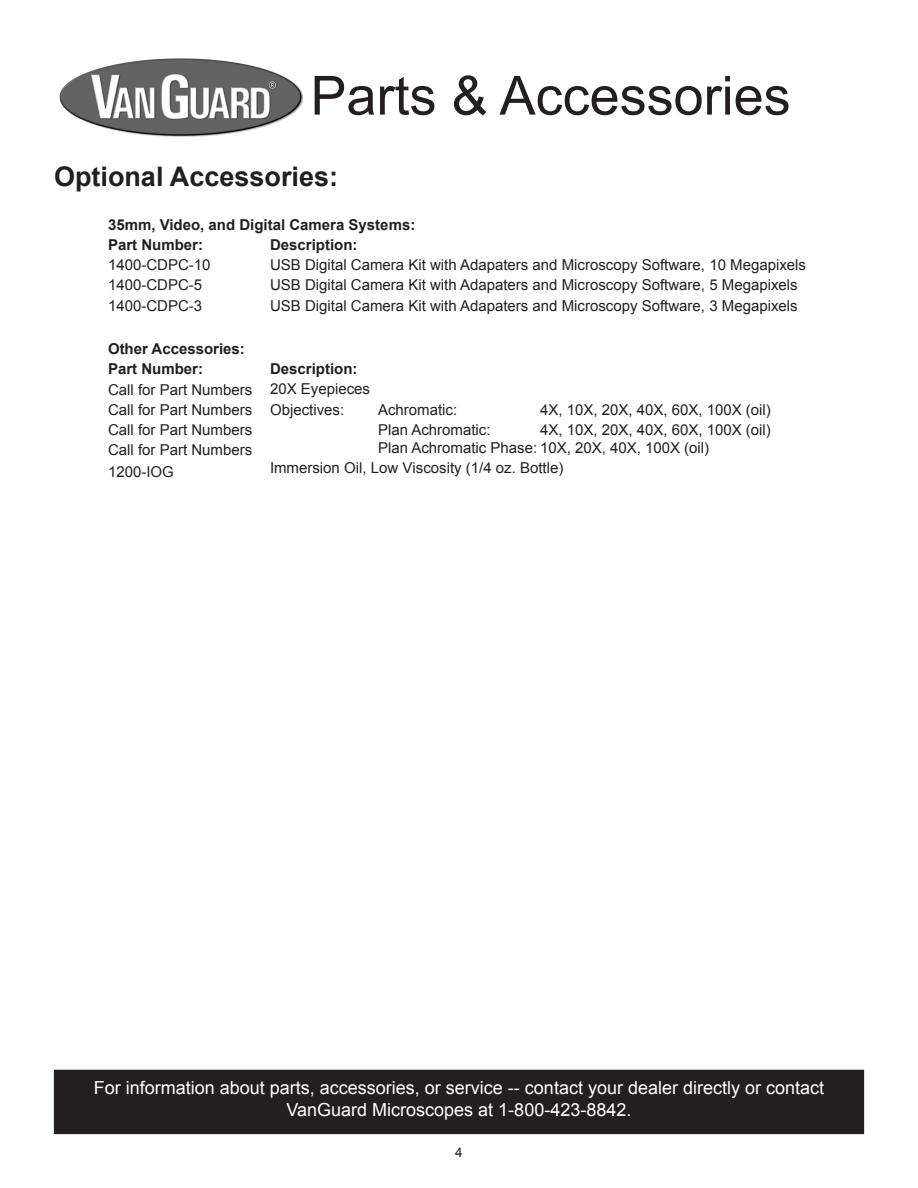
<style>
.page{position:relative;width:918px;height:1188px;background:#fff}
.page>*{position:absolute;margin:0;border:0;box-sizing:border-box;transform-origin:0 0}
.Page_Headline{font:54px "Arial";color:#231f20}
.Headline{font:700 27px "Arial";color:#231f20}
.t1{font:18px/21.6px "Arial";color:#fff;text-align:center}
.Body_Text_List{font:15px/20.2px "Arial";color:#231f20}
.Body_Text_List-2{font:700 15px "Arial";color:#231f20}
.t2{font:13.5px "Arial";color:#231f20}
</style>
<div class="page">
<div style="left:54px;top:1070px;width:810px;height:64px;background:#231f20"></div>
<img style="left:59px;top:58px;width:245px;height:79px">
<p class="Page_Headline" style="left:310px;top:60px;width:482px">Parts &amp; Accessories</p>
<p class="Headline" style="left:54px;top:158px;width:286px">Optional Accessories:</p>
<p class="Body_Text_List-2" style="left:108px;top:215px;width:309px">35mm, Video, and Digital Camera Systems:</p>
<p class="Body_Text_List-2" style="left:108px;top:235px;width:97px">Part Number:</p>
<p class="Body_Text_List-2" style="left:270px;top:235px;width:89px">Description:</p>
<p class="Body_Text_List" style="left:108px;top:255px;width:104px">1400-CDPC-10</p>
<p class="Body_Text_List" style="left:270px;top:255px;width:538px">USB Digital Camera Kit with Adapaters and Microscopy Software, 10 Megapixels</p>
<p class="Body_Text_List" style="left:108px;top:275px;width:96px">1400-CDPC-5</p>
<p class="Body_Text_List" style="left:270px;top:275px;width:529px">USB Digital Camera Kit with Adapaters and Microscopy Software, 5 Megapixels</p>
<p class="Body_Text_List" style="left:108px;top:295px;width:96px">1400-CDPC-3</p>
<p class="Body_Text_List" style="left:270px;top:295px;width:529px">USB Digital Camera Kit with Adapaters and Microscopy Software, 3 Megapixels</p>
<p class="Body_Text_List-2" style="left:108px;top:339px;width:138px">Other Accessories:</p>
<p class="Body_Text_List-2" style="left:108px;top:359px;width:97px">Part Number:</p>
<p class="Body_Text_List-2" style="left:270px;top:359px;width:89px">Description:</p>
<p class="Body_Text_List" style="left:108px;top:379px;width:146px">Call for Part Numbers</p>
<p class="Body_Text_List" style="left:108px;top:399px;width:146px">Call for Part Numbers</p>
<p class="Body_Text_List" style="left:108px;top:420px;width:146px">Call for Part Numbers</p>
<p class="Body_Text_List" style="left:270px;top:379px;width:102px">20X Eyepieces</p>
<p class="Body_Text_List" style="left:270px;top:399px;width:76px">Objectives:</p>
<p class="Body_Text_List" style="left:378px;top:399px;width:81px">Achromatic:</p>
<p class="Body_Text_List" style="left:540px;top:399px;width:232px">4X, 10X, 20X, 40X, 60X, 100X (oil)</p>
<p class="Body_Text_List" style="left:378px;top:420px;width:114px">Plan Achromatic:</p>
<p class="Body_Text_List" style="left:540px;top:420px;width:232px">4X, 10X, 20X, 40X, 60X, 100X (oil)</p>
<p class="Body_Text_List" style="left:108px;top:440px;width:146px">Call for Part Numbers</p>
<p class="Body_Text_List" style="left:108px;top:462px;width:67px">1200-IOG</p>
<p class="Body_Text_List" style="left:270px;top:438px;width:441px;text-indent:108px">Plan Achromatic Phase: 10X, 20X, 40X, 100X (oil)<br>Immersion Oil, Low Viscosity (1/4 oz. Bottle)</p>
<p class="t1" style="left:94px;top:1077px;width:732px">For information about parts, accessories, or service -- contact your dealer directly or contact<br>VanGuard Microscopes at 1-800-423-8842.</p>
<p class="t2" style="left:455px;top:1144px;width:9px">4</p>
</div>
